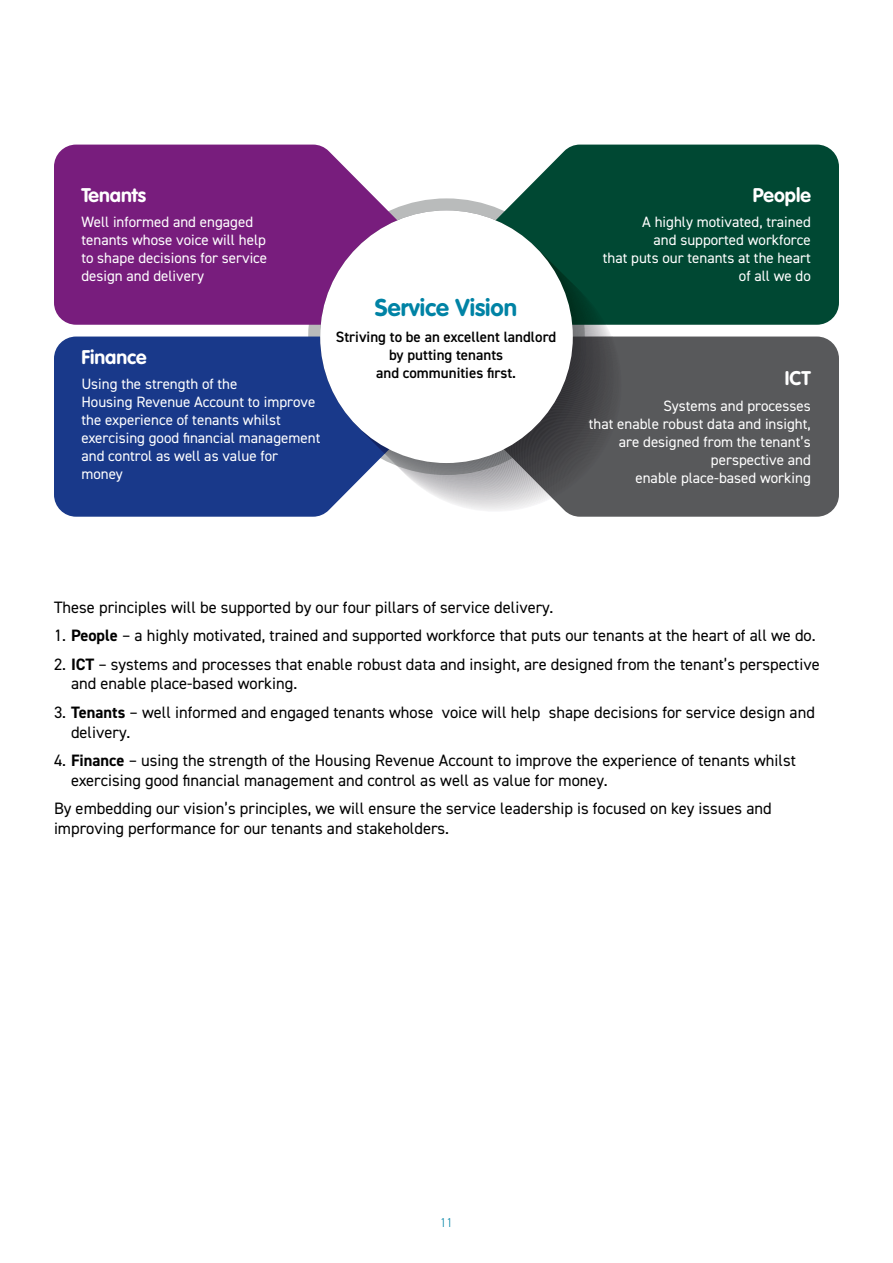
<style>
.page{position:relative;width:893px;height:1263px;background:#fff}
.page>*{position:absolute;margin:0;border:0;box-sizing:border-box;transform-origin:0 0}
.Heading_L2_Teal{font:700 24px "VAG Rounded Std";color:#0083a5}
.Heading_L2_Teal-2{font:700 19.5px "VAG Rounded Std";color:#fff}
.Body_copy{font:16.5px/19.8px "DIN2014";color:#000}
.Body_copy-2{font:15px/18px "DIN2014";color:#fff}
.Body_copy-3{font:600 15px/18px "DIN2014";color:#000;text-align:center}
.t1{font:300 12.75px "DIN2014";color:#0083a5}
.s1{font-weight:700}
</style>
<div class="page">
<svg style="left:447px;top:145px;width:392px;height:180px;fill:#004833"></svg>
<div style="left:568px;top:337px;width:271px;height:180px;background:#58595b"></div>
<svg style="left:54px;top:145px;width:392px;height:180px;fill:#781d7d"></svg>
<div style="left:54px;top:337px;width:271px;height:180px;background:#19398a"></div>
<svg style="left:320px;top:210px;width:253px;height:10px"></svg>
<svg style="left:320px;top:220px;width:303px;height:293px"></svg>
<div style="left:320px;top:210px;width:253px;height:253px;background:#fff;border-radius:50%"></div>
<p class="Heading_L2_Teal-2" style="left:81px;top:183px;width:66px">Tenants</p>
<p class="Body_copy-2" style="left:81px;top:213px;width:187px">Well informed and engaged tenants whose voice will help to shape decisions for service design and delivery</p>
<p class="Heading_L2_Teal-2" style="left:81px;top:345px;width:67px">Finance</p>
<p class="Body_copy-2" style="left:81px;top:375px;width:241px">Using the strength of the<br>Housing Revenue Account to improve the experience of tenants whilst exercising good financial management and control as well as value for money</p>
<p class="Heading_L2_Teal" style="left:375px;top:293px;width:144px">Service Vision</p>
<p class="Body_copy-3" style="left:336px;top:327px;width:222px">Striving to be an excellent landlord by putting tenants<br>and communities first.</p>
<p class="Heading_L2_Teal-2" style="left:753px;top:183px;width:60px">People</p>
<p class="Body_copy-2" style="left:603px;top:213px;width:210px;text-align:right">A highly motivated, trained<br>and supported workforce<br>that puts our tenants at the heart of all we do</p>
<p class="Heading_L2_Teal-2" style="left:785px;top:367px;width:27px">ICT</p>
<p class="Body_copy-2" style="left:589px;top:397px;width:224px;text-align:right">Systems and processes<br>that enable robust data and insight, are designed from the tenant’s perspective and<br>enable place-based working</p>
<p class="Body_copy" style="left:54px;top:597px;width:501px">These principles will be supported by our four pillars of service delivery.</p>
<p class="Body_copy" style="left:54px;top:625px;width:763px">1. <span class="s1">People</span> – a highly motivated, trained and supported workforce that puts our tenants at the heart of all we do.</p>
<p class="Body_copy" style="left:71px;top:654px;width:750px;text-indent:-17px">2. <span class="s1">ICT</span> – systems and processes that enable robust data and insight, are designed from the tenant’s perspective and enable place-based working.</p>
<p class="Body_copy" style="left:71px;top:702px;width:745px;text-indent:-17px">3. <span class="s1">Tenants</span> – well informed and engaged tenants whose voice will help shape decisions for service design and delivery.</p>
<p class="Body_copy" style="left:71px;top:750px;width:726px;text-indent:-17px">4. <span class="s1">Finance</span> – using the strength of the Housing Revenue Account to improve the experience of tenants whilst exercising good financial management and control as well as value for money.</p>
<p class="Body_copy" style="left:54px;top:798px;width:719px">By embedding our vision’s principles, we will ensure the service leadership is focused on key issues and improving performance for our tenants and stakeholders.</p>
<p class="t1" style="left:440px;top:1214px;width:14px">11</p>
</div>
